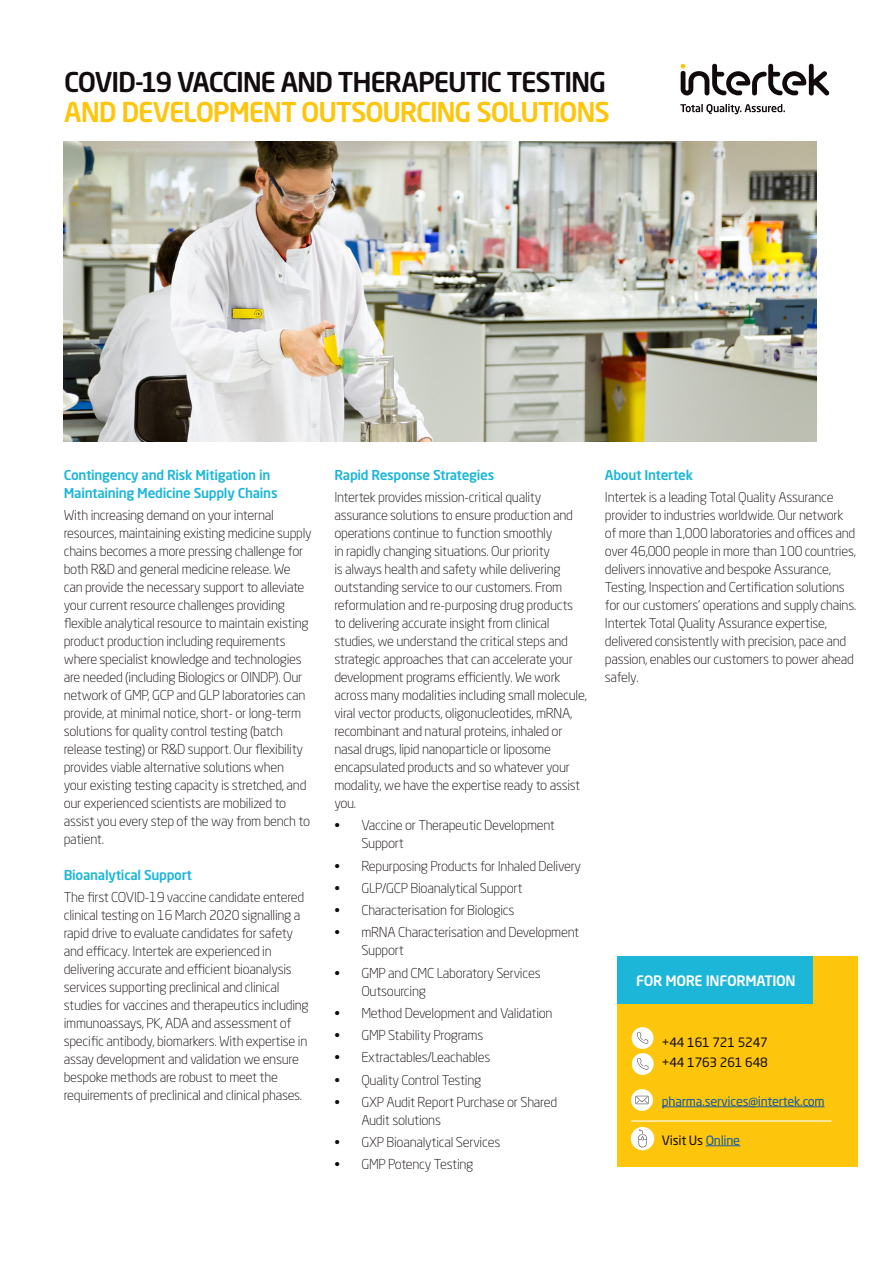
<style>
.page{position:relative;width:893px;height:1263px;background:#fff}
.page>*{position:absolute;margin:0;border:0;box-sizing:border-box;transform-origin:0 0}
.t1{font:500 27px/30px "Neo Sans Std";letter-spacing:-.045em;color:#130c0e}
.More_Information{font:500 14.25px "Neo Sans Std";letter-spacing:-.02em;color:#fff}
.Subheading{font:300 13.5px/18px "Neo Sans Std";letter-spacing:-.02em;color:#110a0c}
.Subheading-2{font:500 13.5px/18px "Neo Sans Std";letter-spacing:-.02em;color:#1cb6d8}
.Contact_Details{font:12.75px "Neo Sans Std";letter-spacing:-.02em;color:#110a0c}
.Contact_Details-2{font:12.75px "Neo Sans Std";letter-spacing:-.02em;color:#175d9e}
.s1{color:#fec50d}
.s2{color:#175d9e}
</style>
<div class="page">
<svg style="left:680px;top:104px;width:105px;height:10px"></svg>
<svg style="left:681px;top:64px;width:148px;height:31px"></svg>
<div style="left:617px;top:956px;width:240px;height:211px;background:#fec50d"></div>
<div style="left:618px;top:956px;width:195px;height:48px;background:#1cb6d8"></div>
<hr style="left:631px;top:1120px;width:200px;height:1px;background:#fff">
<hr style="left:662px;top:1106px;width:163px;height:1px;background:#175d9e">
<hr style="left:706px;top:1145px;width:34px;height:1px;background:#175d9e">
<div style="left:632px;top:1027px;width:21px;height:22px;background:#fff;border-radius:50%"></div>
<svg style="left:637px;top:1032px;width:11px;height:11px"></svg>
<div style="left:632px;top:1053px;width:22px;height:22px;background:#fff;border-radius:50%"></div>
<svg style="left:637px;top:1058px;width:11px;height:11px"></svg>
<svg style="left:631px;top:1089px;width:22px;height:22px"></svg>
<svg style="left:635px;top:1096px;width:14px;height:8px"></svg>
<div style="left:631px;top:1127px;width:23px;height:23px;background:#fff;border-radius:50%"></div>
<svg style="left:638px;top:1129px;width:8px;height:18px"></svg>
<img style="left:64px;top:141px;width:752px;height:301px">
<p class="t1" style="left:64px;top:66px;width:547px">COVID-19 VACCINE AND THERAPEUTIC TESTING<br><span class="s1">AND DEVELOPMENT OUTSOURCING SOLUTIONS</span></p>
<p class="Subheading-2" style="left:64px;top:466px;width:215px">Contingency and Risk Mitigation in<br>Maintaining Medicine Supply Chains</p>
<p class="Subheading" style="left:64px;top:506px;width:250px">With increasing demand on your internal resources, maintaining existing medicine supply chains becomes a more pressing challenge for both R&amp;D and general medicine release. We can provide the necessary support to alleviate your current resource challenges providing flexible analytical resource to maintain existing product production including requirements where specialist knowledge and technologies are needed (including Biologics or OINDP). Our network of GMP, GCP and GLP laboratories can provide, at minimal notice, short- or long-term solutions for quality control testing (batch release testing) or R&amp;D support. Our flexibility provides viable alternative solutions when<br>your existing testing capacity is stretched, and our experienced scientists are mobilized to assist you every step of the way from bench to patient.</p>
<p class="Subheading-2" style="left:64px;top:866px;width:130px">Bioanalytical Support</p>
<p class="Subheading" style="left:64px;top:888px;width:246px">The first COVID-19 vaccine candidate entered clinical testing on 16 March 2020 signalling a rapid drive to evaluate candidates for safety and efficacy. Intertek are experienced in delivering accurate and efficient bioanalysis services supporting preclinical and clinical studies for vaccines and therapeutics including immunoassays, PK, ADA and assessment of specific antibody, biomarkers. With expertise in assay development and validation we ensure bespoke methods are robust to meet the requirements of preclinical and clinical phases.</p>
<p class="Subheading-2" style="left:334px;top:466px;width:161px">Rapid Response Strategies</p>
<p class="Subheading" style="left:334px;top:488px;width:254px">Intertek provides mission-critical quality assurance solutions to ensure production and operations continue to function smoothly<br>in rapidly changing situations. Our priority<br>is always health and safety while delivering outstanding service to our customers. From reformulation and re-purposing drug products to delivering accurate insight from clinical studies, we understand the critical steps and strategic approaches that can accelerate your development programs efficiently. We work across many modalities including small molecule, viral vector products, oligonucleotides, mRNA, recombinant and natural proteins, inhaled or nasal drugs, lipid nanoparticle or liposome encapsulated products and so whatever your modality, we have the expertise ready to assist you.</p>
<p class="Subheading" style="left:361px;top:816px;width:195px;text-indent:-27px">• Vaccine or Therapeutic Development<br>Support</p>
<p class="Subheading" style="left:334px;top:857px;width:248px">• Repurposing Products for Inhaled Delivery</p>
<p class="Subheading" style="left:334px;top:879px;width:190px">• GLP/GCP Bioanalytical Support</p>
<p class="Subheading" style="left:334px;top:901px;width:181px">• Characterisation for Biologics</p>
<p class="Subheading" style="left:361px;top:923px;width:219px;text-indent:-27px">• mRNA Characterisation and Development<br>Support</p>
<p class="Subheading" style="left:361px;top:964px;width:181px;text-indent:-27px">• GMP and CMC Laboratory Services<br>Outsourcing</p>
<p class="Subheading" style="left:334px;top:1004px;width:220px">• Method Development and Validation</p>
<p class="Subheading" style="left:334px;top:1026px;width:150px">• GMP Stability Programs</p>
<p class="Subheading" style="left:334px;top:1048px;width:157px">• Extractables/Leachables</p>
<p class="Subheading" style="left:334px;top:1071px;width:149px">• Quality Control Testing</p>
<p class="Subheading" style="left:361px;top:1093px;width:197px;text-indent:-27px">• GXP Audit Report Purchase or Shared<br>Audit solutions</p>
<p class="Subheading" style="left:334px;top:1133px;width:167px">• GXP Bioanalytical Services</p>
<p class="Subheading" style="left:334px;top:1155px;width:141px">• GMP Potency Testing</p>
<p class="Subheading-2" style="left:605px;top:466px;width:90px">About Intertek</p>
<p class="Subheading" style="left:605px;top:488px;width:253px">Intertek is a leading Total Quality Assurance provider to industries worldwide. Our network of more than 1,000 laboratories and offices and over 46,000 people in more than 100 countries, delivers innovative and bespoke Assurance, Testing, Inspection and Certification solutions for our customers’ operations and supply chains.<br>Intertek Total Quality Assurance expertise, delivered consistently with precision, pace and passion, enables our customers to power ahead safely.</p>
<p class="More_Information" style="left:636px;top:971px;width:161px">FOR MORE INFORMATION</p>
<p class="Contact_Details" style="left:662px;top:1035px;width:107px">+44 161 721 5247</p>
<p class="Contact_Details" style="left:662px;top:1054px;width:107px">+44 1763 261 648</p>
<p class="Contact_Details-2" style="left:662px;top:1093px;width:164px">pharma.services@intertek.com</p>
<p class="Contact_Details" style="left:662px;top:1132px;width:80px">Visit Us <span class="s2">Online</span></p>
</div>
